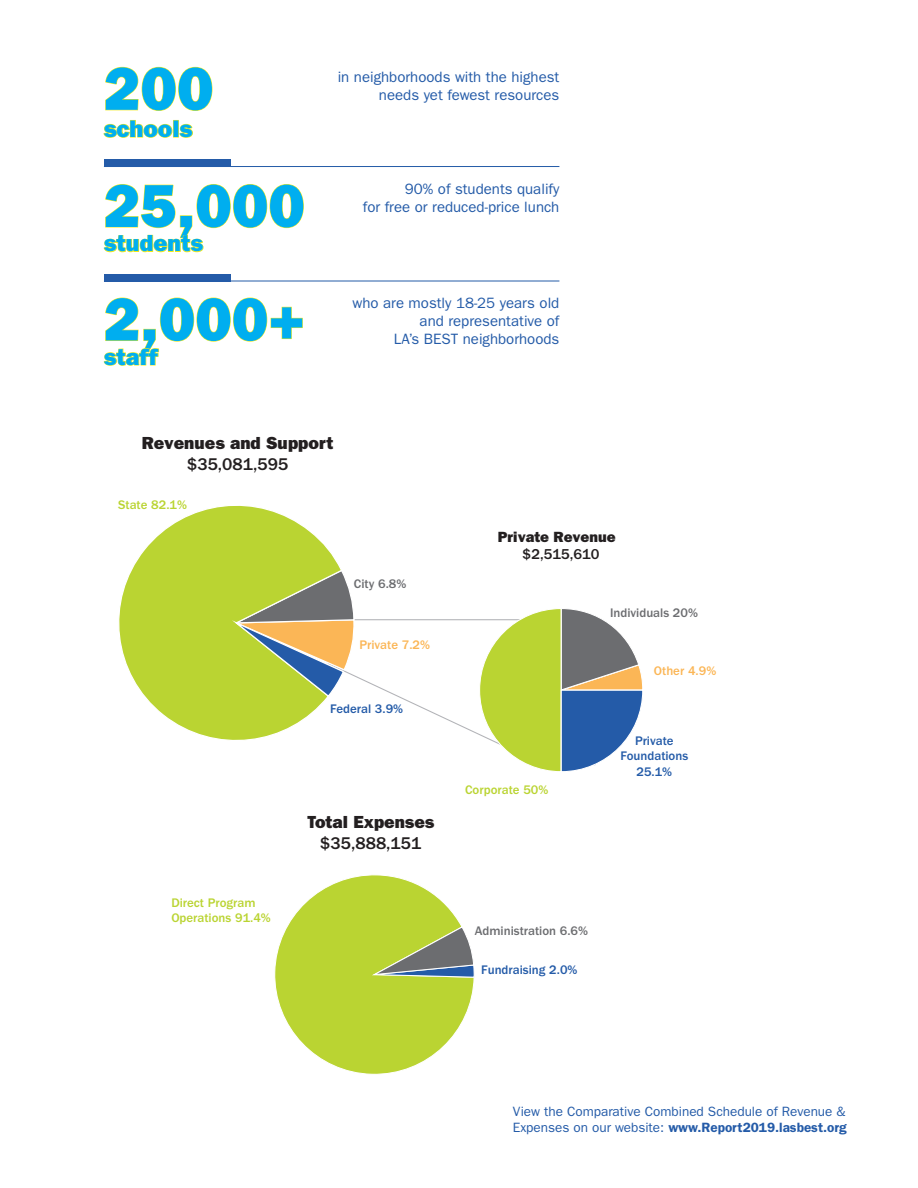
<style>
.page{position:relative;width:918px;height:1188px;background:#fff}
.page>*{position:absolute;margin:0;border:0;box-sizing:border-box;transform-origin:0 0}
.t1{font:60.9px "ITC Franklin Gothic Std Hvy";color:#00aeef}
.t2{font:24px "ITC Franklin Gothic Std Hvy";color:#00aeef}
.t3{font:23.4px "ITC Franklin Gothic Std Hvy";color:#00aeef}
.t4{font:17.55px/21px "ITC Franklin Gothic Std Hvy";color:#231f20;text-align:center}
.t5{font:15px/18px "ITC Franklin Gothic Std";color:#245ba8;text-align:right}
.t6{font:14.85px/17.9px "ITC Franklin Gothic Std Hvy";color:#231f20;text-align:center}
.t7{font:13.5px/16.2px "ITC Franklin Gothic Std";color:#245ba8}
.t8{font:500 12.9px/15.5px "ITC Franklin Gothic Std";color:#bad432}
.t9{font:500 12.9px/15.5px "ITC Franklin Gothic Std";color:#245ba8;text-align:center}
.t10{font:500 12.9px "ITC Franklin Gothic Std";color:#6c6d70}
.t11{font:500 12.9px "ITC Franklin Gothic Std";color:#fbb656}
.s1{font-family:"ITC Franklin Gothic Std";font-weight:500}
.s2{font-weight:600}
</style>
<div class="page">
<hr style="left:0;top:267px;width:1px;height:114px;background:#231f20">
<svg style="left:274px;top:875px;width:201px;height:200px"></svg>
<svg style="left:119px;top:505px;width:221px;height:235px"></svg>
<svg style="left:235px;top:569px;width:408px;height:203px"></svg>
<hr style="left:104px;top:166px;width:455px;height:1px;background:#245ba8">
<div style="left:104px;top:159px;width:126px;height:8px;background:#245ba8"></div>
<hr style="left:104px;top:281px;width:455px;height:1px;background:#245ba8">
<div style="left:104px;top:274px;width:126px;height:7px;background:#245ba8"></div>
<svg style="left:105px;top:66px;width:108px;height:45px"></svg>
<svg style="left:103px;top:184px;width:201px;height:69px"></svg>
<svg style="left:0;top:297px;width:303px;height:84px"></svg>
<svg style="left:103px;top:120px;width:90px;height:18px"></svg>
<p class="t1" style="left:104px;top:53px;width:111px">200</p>
<p class="t2" style="left:104px;top:115px;width:90px">schools</p>
<p class="t1" style="left:104px;top:170px;width:203px">25,000</p>
<p class="t3" style="left:104px;top:230px;width:101px">students</p>
<p class="t1" style="left:104px;top:284px;width:203px">2,000+</p>
<p class="t3" style="left:104px;top:343px;width:56px">staff</p>
<p class="t5" style="left:338px;top:68px;width:223px">in neighborhoods with the highest needs yet fewest resources</p>
<p class="t5" style="left:363px;top:180px;width:198px">90% of students qualify<br>for free or reduced-price lunch</p>
<p class="t5" style="left:353px;top:294px;width:208px">who are mostly 18-25 years old and representative of<br>LA’s BEST neighborhoods</p>
<p class="t4" style="left:142px;top:432px;width:193px">Revenues and Support <span class="s1">$35,081,595</span></p>
<p class="t8" style="left:118px;top:497px;width:70px">State 82.1%</p>
<p class="t8" style="left:171px;top:895px;width:101px">Direct Program<br>Operations 91.4%</p>
<p class="t10" style="left:354px;top:577px;width:54px">City 6.8%</p>
<p class="t11" style="left:359px;top:638px;width:72px">Private 7.2%</p>
<p class="t9" style="left:330px;top:702px;width:74px">Federal 3.9%</p>
<p class="t4" style="left:307px;top:812px;width:129px">Total Expenses <span class="s1">$35,888,151</span></p>
<p class="t6" style="left:498px;top:528px;width:119px">Private Revenue <span class="s1">$2,515,610</span></p>
<p class="t10" style="left:610px;top:605px;width:89px">Individuals 20%</p>
<p class="t11" style="left:654px;top:663px;width:64px">Other 4.9%</p>
<p class="t8" style="left:465px;top:783px;width:85px">Corporate 50%</p>
<p class="t9" style="left:620px;top:733px;width:69px">Private<br>Foundations<br>25.1%</p>
<p class="t10" style="left:475px;top:923px;width:115px">Administration 6.6%</p>
<p class="t9" style="left:481px;top:963px;width:98px">Fundraising 2.0%</p>
<p class="t7" style="left:513px;top:1103px;width:335px">View the Comparative Combined Schedule of Revenue &amp;<br>Expenses on our website: <span class="s2">www.Report2019.lasbest.org</span></p>
</div>
